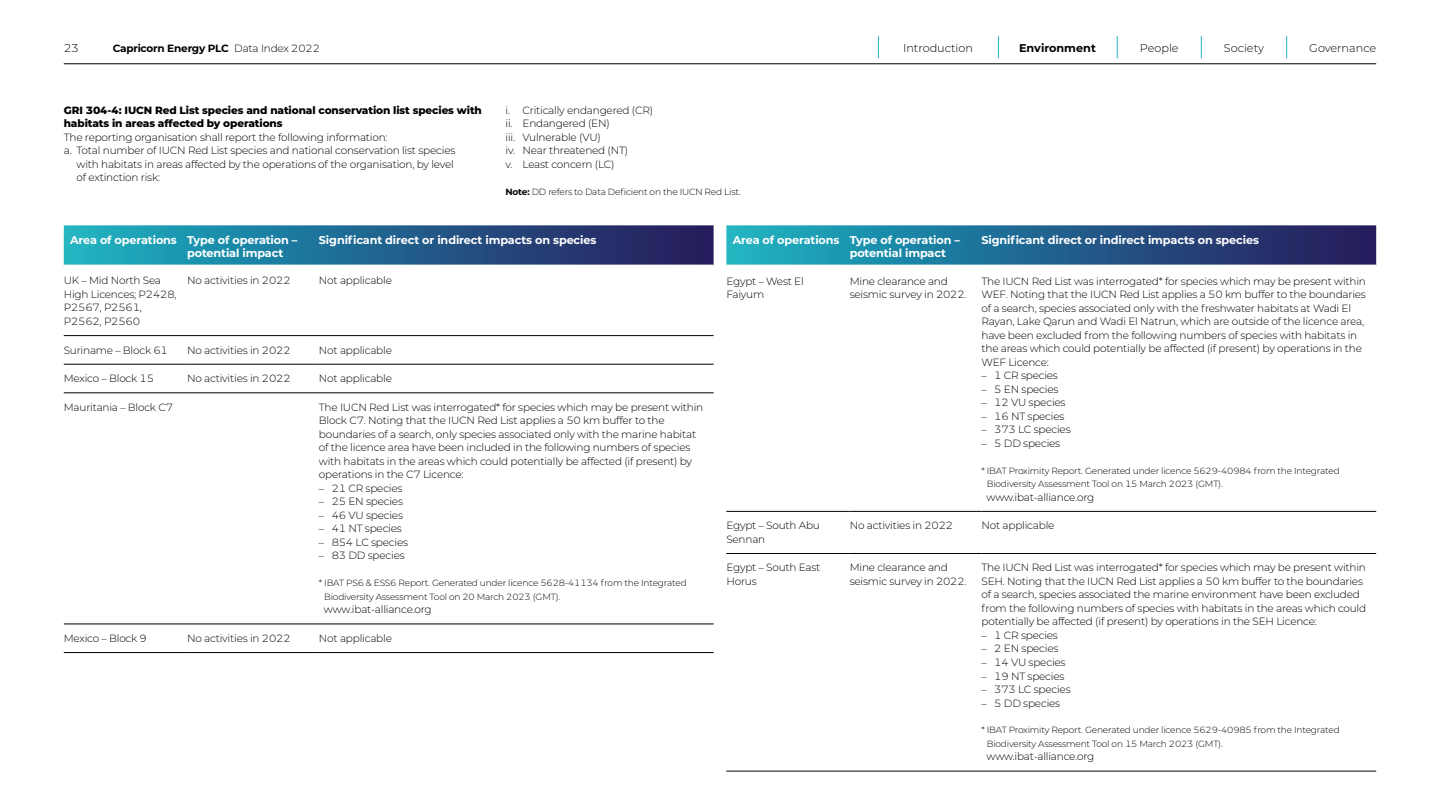
<style>
.page{position:relative;width:1440px;height:810px;background:#fff}
.page>*{position:absolute;margin:0;border:0;box-sizing:border-box;transform-origin:0 0}
.t1{font:700 11.25px/12.8px "Montserrat";letter-spacing:-.01em;color:#fff}
.t2{font:300 11.25px "Montserrat";color:#000}
.t3{font:700 11.25px "Montserrat";color:#000}
.t4{font:300 10.5px/13.5px "Montserrat";letter-spacing:-.02em;color:#000}
.t5{font:800 10.5px/13.5px "Montserrat";letter-spacing:-.01em;color:#000}
.t6{font:700 10.5px "Montserrat";letter-spacing:-.02em;color:#000}
.t7{font:300 9px/13.5px "Montserrat";letter-spacing:-.02em;color:#000}
.s1{font-weight:300}
.s2{font-weight:700}
</style>
<div class="page">
<hr style="left:64px;top:64px;width:1312px;height:1px;background:#000">
<svg style="left:878px;top:36px;width:1px;height:22px"></svg>
<svg style="left:998px;top:36px;width:1px;height:22px"></svg>
<svg style="left:1117px;top:36px;width:1px;height:22px"></svg>
<svg style="left:1201px;top:36px;width:1px;height:22px"></svg>
<svg style="left:1286px;top:36px;width:1px;height:22px"></svg>
<svg style="left:64px;top:225px;width:650px;height:40px;background:#256690"></svg>
<hr style="left:64px;top:335px;width:123px;height:1px;background:#000">
<hr style="left:187px;top:335px;width:132px;height:1px;background:#000">
<hr style="left:319px;top:335px;width:395px;height:1px;background:#000">
<hr style="left:64px;top:364px;width:123px;height:1px;background:#000">
<hr style="left:187px;top:364px;width:132px;height:1px;background:#000">
<hr style="left:319px;top:364px;width:395px;height:1px;background:#000">
<hr style="left:64px;top:393px;width:123px;height:1px;background:#000">
<hr style="left:187px;top:393px;width:132px;height:1px;background:#000">
<hr style="left:319px;top:393px;width:395px;height:1px;background:#000">
<hr style="left:64px;top:624px;width:123px;height:1px;background:#000">
<hr style="left:187px;top:624px;width:132px;height:1px;background:#000">
<hr style="left:319px;top:624px;width:395px;height:1px;background:#000">
<hr style="left:64px;top:652px;width:123px;height:1px;background:#000">
<hr style="left:187px;top:652px;width:132px;height:1px;background:#000">
<hr style="left:319px;top:652px;width:395px;height:1px;background:#000">
<svg style="left:726px;top:225px;width:650px;height:40px;background:#256790"></svg>
<hr style="left:726px;top:511px;width:124px;height:1px;background:#000">
<hr style="left:850px;top:511px;width:131px;height:1px;background:#000">
<hr style="left:981px;top:511px;width:395px;height:1px;background:#000">
<hr style="left:726px;top:553px;width:124px;height:1px;background:#000">
<hr style="left:850px;top:553px;width:131px;height:1px;background:#000">
<hr style="left:981px;top:553px;width:395px;height:1px;background:#000">
<hr style="left:726px;top:771px;width:124px;height:1px;background:#000">
<hr style="left:850px;top:771px;width:131px;height:1px;background:#000">
<hr style="left:981px;top:771px;width:395px;height:1px;background:#000">
<p class="t2" style="left:64px;top:40px;width:17px">23</p>
<p class="t6" style="left:113px;top:41px;width:209px">Capricorn Energy PLC <span class="s1">Data Index 2022</span></p>
<p class="t2" style="left:903px;top:40px;width:72px">Introduction</p>
<p class="t3" style="left:1019px;top:40px;width:78px">Environment</p>
<p class="t2" style="left:1140px;top:40px;width:40px">People</p>
<p class="t2" style="left:1224px;top:40px;width:42px">Society</p>
<p class="t2" style="left:1309px;top:40px;width:68px">Governance</p>
<p class="t5" style="left:64px;top:103px;width:420px">GRI 304-4: IUCN Red List species and national conservation list species with habitats in areas affected by operations</p>
<p class="t4" style="left:64px;top:130px;width:325px">The reporting organisation shall report the following information:</p>
<p class="t4" style="left:64px;top:143px;width:393px">a. Total number of IUCN Red List species and national conservation list species</p>
<p class="t4" style="left:77px;top:157px;width:379px">with habitats in areas affected by the operations of the organisation, by level</p>
<p class="t4" style="left:77px;top:170px;width:85px">of extinction risk:</p>
<p class="t4" style="left:505px;top:103px;width:149px">i. Critically endangered (CR) ii. Endangered (EN)<br>iii. Vulnerable (VU)<br>iv. Near threatened (NT)<br>v. Least concern (LC)</p>
<p class="t7" style="left:505px;top:184px;width:237px"><span class="s2">Note:</span> DD refers to Data Deficient on the IUCN Red List.</p>
<p class="t1" style="left:187px;top:233px;width:112px;text-indent:-117px">Area of operations Type of operation – potential impact</p>
<p class="t1" style="left:319px;top:233px;width:279px">Significant direct or indirect impacts on species</p>
<p class="t4" style="left:64px;top:274px;width:114px">UK – Mid North Sea<br>High Licences; P2428,<br>P2567, P2561,<br>P2562, P2560</p>
<p class="t4" style="left:187px;top:274px;width:105px">No activities in 2022</p>
<p class="t4" style="left:319px;top:274px;width:75px">Not applicable</p>
<p class="t4" style="left:64px;top:343px;width:106px">Suriname – Block 61</p>
<p class="t4" style="left:187px;top:343px;width:105px">No activities in 2022</p>
<p class="t4" style="left:319px;top:343px;width:75px">Not applicable</p>
<p class="t4" style="left:64px;top:371px;width:92px">Mexico – Block 15</p>
<p class="t4" style="left:187px;top:371px;width:105px">No activities in 2022</p>
<p class="t4" style="left:319px;top:371px;width:75px">Not applicable</p>
<p class="t4" style="left:64px;top:400px;width:111px">Mauritania – Block C7</p>
<p class="t4" style="left:319px;top:400px;width:386px">The IUCN Red List was interrogated* for species which may be present within Block C7. Noting that the IUCN Red List applies a 50 km buffer to the boundaries of a search, only species associated only with the marine habitat of the licence area have been included in the following numbers of species with habitats in the areas which could potentially be affected (if present) by operations in the C7 Licence:</p>
<p class="t4" style="left:319px;top:481px;width:85px">– 21 CR species</p>
<p class="t4" style="left:319px;top:495px;width:86px">– 25 EN species</p>
<p class="t4" style="left:319px;top:508px;width:86px">– 46 VU species</p>
<p class="t4" style="left:319px;top:522px;width:85px">– 41 NT species</p>
<p class="t4" style="left:319px;top:535px;width:91px">– 854 LC species</p>
<p class="t4" style="left:319px;top:549px;width:87px">– 83 DD species</p>
<p class="t7" style="left:324px;top:576px;width:364px;text-indent:-5px">* IBAT PS6 &amp; ESS6 Report. Generated under licence 5628-41134 from the Integrated<br>Biodiversity Assessment Tool on 20 March 2023 (GMT).</p>
<p class="t4" style="left:324px;top:602px;width:109px">www.ibat-alliance.org</p>
<p class="t4" style="left:64px;top:631px;width:85px">Mexico – Block 9</p>
<p class="t4" style="left:187px;top:631px;width:105px">No activities in 2022</p>
<p class="t4" style="left:319px;top:631px;width:75px">Not applicable</p>
<p class="t1" style="left:850px;top:233px;width:112px;text-indent:-117px">Area of operations Type of operation – potential impact</p>
<p class="t1" style="left:981px;top:233px;width:279px">Significant direct or indirect impacts on species</p>
<p class="t4" style="left:726px;top:274px;width:79px">Egypt – West El<br>Faiyum</p>
<p class="t4" style="left:850px;top:274px;width:119px">Mine clearance and seismic survey in 2022.</p>
<p class="t4" style="left:981px;top:274px;width:386px">The IUCN Red List was interrogated* for species which may be present within WEF. Noting that the IUCN Red List applies a 50 km buffer to the boundaries of a search, species associated only with the freshwater habitats at Wadi El Rayan, Lake Qarun and Wadi El Natrun, which are outside of the licence area, have been excluded from the following numbers of species with habitats in the areas which could potentially be affected (if present) by operations in the WEF Licence:</p>
<p class="t4" style="left:981px;top:368px;width:78px">– 1 CR species</p>
<p class="t4" style="left:981px;top:382px;width:78px">– 5 EN species</p>
<p class="t4" style="left:981px;top:395px;width:86px">– 12 VU species</p>
<p class="t4" style="left:981px;top:409px;width:85px">– 16 NT species</p>
<p class="t4" style="left:981px;top:422px;width:91px">– 373 LC species</p>
<p class="t4" style="left:981px;top:436px;width:80px">– 5 DD species</p>
<p class="t7" style="left:987px;top:464px;width:354px;text-indent:-5px">* IBAT Proximity Report. Generated under licence 5629-40984 from the Integrated<br>Biodiversity Assessment Tool on 15 March 2023 (GMT).</p>
<p class="t4" style="left:987px;top:490px;width:109px">www.ibat-alliance.org</p>
<p class="t4" style="left:726px;top:519px;width:95px">Egypt – South Abu<br>Sennan</p>
<p class="t4" style="left:850px;top:519px;width:105px">No activities in 2022</p>
<p class="t4" style="left:981px;top:519px;width:75px">Not applicable</p>
<p class="t4" style="left:726px;top:561px;width:96px">Egypt – South East<br>Horus</p>
<p class="t4" style="left:850px;top:561px;width:119px">Mine clearance and seismic survey in 2022.</p>
<p class="t4" style="left:981px;top:561px;width:386px">The IUCN Red List was interrogated* for species which may be present within SEH. Noting that the IUCN Red List applies a 50 km buffer to the boundaries of a search, species associated the marine environment have been excluded from the following numbers of species with habitats in the areas which could potentially be affected (if present) by operations in the SEH Licence:</p>
<p class="t4" style="left:981px;top:628px;width:78px">– 1 CR species</p>
<p class="t4" style="left:981px;top:642px;width:78px">– 2 EN species</p>
<p class="t4" style="left:981px;top:655px;width:86px">– 14 VU species</p>
<p class="t4" style="left:981px;top:669px;width:85px">– 19 NT species</p>
<p class="t4" style="left:981px;top:682px;width:91px">– 373 LC species</p>
<p class="t4" style="left:981px;top:696px;width:80px">– 5 DD species</p>
<p class="t7" style="left:987px;top:723px;width:354px;text-indent:-5px">* IBAT Proximity Report. Generated under licence 5629-40985 from the Integrated<br>Biodiversity Assessment Tool on 15 March 2023 (GMT).</p>
<p class="t4" style="left:987px;top:750px;width:109px">www.ibat-alliance.org</p>
</div>
